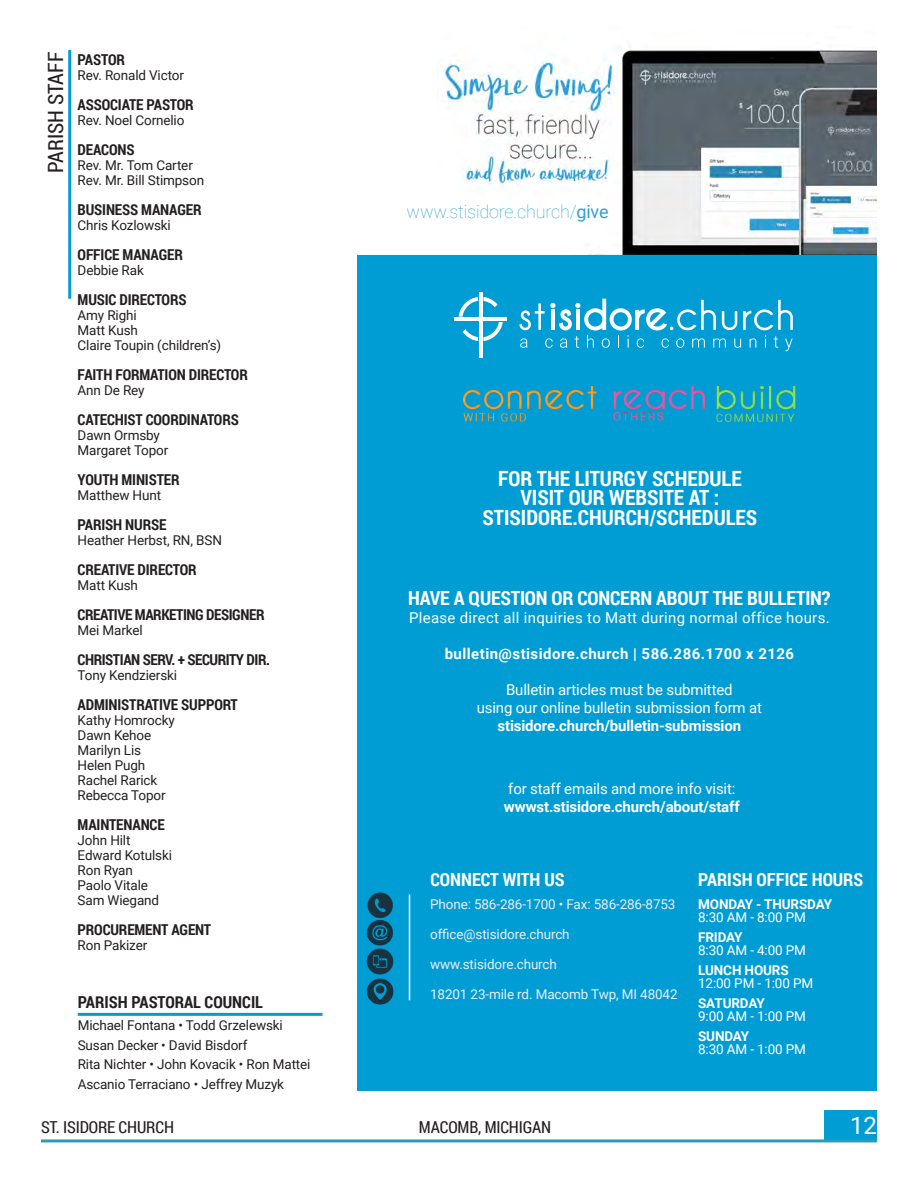
<style>
.page{position:relative;width:918px;height:1188px;background:#fff}
.page>*{position:absolute;margin:0;border:0;box-sizing:border-box;transform-origin:0 0}
.t1{font:24px "Roboto";color:#fff}
.HEADING{font:700 21px "Roboto Condensed";color:#fff}
.HEADING-2{font:21px "Roboto Condensed";color:#231f20}
.t2{font:700 19.5px "Roboto Condensed";letter-spacing:-.01em;color:#fff}
.HEADING-3{font:700 18px "Roboto Condensed";color:#fff}
.t3{font:100 18px "Roboto";letter-spacing:-.01em;color:#349fd3}
.t4{font:16.5px "Roboto Condensed";letter-spacing:-.01em;color:#231f20}
.HEADING-4{font:700 16.5px "Roboto Condensed";color:#231f20}
.t5{font:700 15px "Roboto Condensed";letter-spacing:-.01em;color:#231f20}
.t6{font:700 15px/18px "Roboto";letter-spacing:-.01em;color:#fff}
.t7{font:15px/18px "Roboto";letter-spacing:-.01em;color:#fff;text-align:center}
.t8{font:15px "Roboto";letter-spacing:.02em;color:#fff}
.t9{font:700 15px "Roboto Condensed";letter-spacing:-.03em;color:#231f20}
.t10{font:700 15px "Roboto";letter-spacing:.03em;color:#fff}
.t11{font:13.5px/15px "Roboto";letter-spacing:-.01em;color:#231f20}
.t12{font:13.5px "Roboto";letter-spacing:-.01em;color:#ececee}
.t13{font:13.5px/13.5px "Roboto";letter-spacing:-.01em;color:#fff}
.t14{font:700 13.5px/13.5px "Roboto";letter-spacing:-.01em;color:#fff}
.s1{font-weight:400}
.s2{font-weight:700}
</style>
<div class="page">
<div style="left:825px;top:1111px;width:52px;height:29px;background:#009dd4"></div>
<hr style="left:41px;top:1139px;width:836px;height:3px;background:#2a9cba">
<hr style="left:78px;top:1013px;width:245px;height:3px;background:#009dd4">
<hr style="left:68px;top:50px;width:3px;height:249px;background:#009dd4">
<img style="left:442px;top:50px;width:435px;height:205px">
<div style="left:357px;top:255px;width:520px;height:835px;background:#009dd4"></div>
<hr style="left:455px;top:318px;width:52px;height:3px;background:#fff">
<hr style="left:479px;top:293px;width:3px;height:65px;background:#fff">
<svg style="left:459px;top:297px;width:44px;height:44px"></svg>
<svg style="left:519px;top:299px;width:274px;height:52px"></svg>
<img style="left:462px;top:387px;width:334px;height:36px">
<hr style="left:409px;top:894px;width:1px;height:106px;background:#fff">
<img style="left:366px;top:892px;width:27px;height:53px">
<img style="left:367px;top:948px;width:26px;height:27px">
<img style="left:367px;top:979px;width:26px;height:26px">
<p class="HEADING-2" style="left:41px;top:173px;width:122px;rotate:-90deg">PARISH STAFF</p>
<p class="t5" style="left:78px;top:50px;width:49px">PASTOR</p>
<p class="t11" style="left:78px;top:68px;width:108px">Rev. Ronald Victor</p>
<p class="t5" style="left:78px;top:95px;width:118px">ASSOCIATE PASTOR</p>
<p class="t11" style="left:78px;top:113px;width:108px">Rev. Noel Cornelio</p>
<p class="t5" style="left:78px;top:140px;width:58px">DEACONS</p>
<p class="t11" style="left:78px;top:158px;width:117px">Rev. Mr. Tom Carter</p>
<p class="t11" style="left:78px;top:173px;width:128px">Rev. Mr. Bill Stimpson</p>
<p class="t5" style="left:78px;top:200px;width:125px">BUSINESS MANAGER</p>
<p class="t11" style="left:78px;top:218px;width:95px">Chris Kozlowski</p>
<p class="t5" style="left:78px;top:245px;width:107px">OFFICE MANAGER</p>
<p class="t11" style="left:78px;top:263px;width:68px">Debbie Rak</p>
<p class="t5" style="left:78px;top:290px;width:110px">MUSIC DIRECTORS</p>
<p class="t11" style="left:78px;top:308px;width:145px">Amy Righi<br>Matt Kush<br>Claire Toupin (children’s)</p>
<p class="t5" style="left:78px;top:365px;width:172px">FAITH FORMATION DIRECTOR</p>
<p class="t11" style="left:78px;top:383px;width:68px">Ann De Rey</p>
<p class="t5" style="left:78px;top:410px;width:163px">CATECHIST COORDINATORS</p>
<p class="t11" style="left:78px;top:428px;width:92px">Dawn Ormsby<br>Margaret Topor</p>
<p class="t5" style="left:78px;top:470px;width:103px">YOUTH MINISTER</p>
<p class="t11" style="left:78px;top:488px;width:85px">Matthew Hunt</p>
<p class="t5" style="left:78px;top:515px;width:90px">PARISH NURSE</p>
<p class="t11" style="left:78px;top:533px;width:146px">Heather Herbst, RN, BSN</p>
<p class="t5" style="left:78px;top:560px;width:121px">CREATIVE DIRECTOR</p>
<p class="t11" style="left:78px;top:578px;width:62px">Matt Kush</p>
<p class="t9" style="left:78px;top:605px;width:188px">CREATIVE MARKETING DESIGNER</p>
<p class="t11" style="left:78px;top:623px;width:67px">Mei Markel</p>
<p class="t9" style="left:78px;top:650px;width:194px">CHRISTIAN SERV. + SECURITY DIR.</p>
<p class="t11" style="left:78px;top:668px;width:101px">Tony Kendzierski</p>
<p class="t5" style="left:78px;top:695px;width:162px">ADMINISTRATIVE SUPPORT</p>
<p class="t11" style="left:78px;top:713px;width:99px">Kathy Homrocky<br>Dawn Kehoe<br>Marilyn Lis<br>Helen Pugh<br>Rachel Rarick</p>
<p class="t11" style="left:78px;top:788px;width:90px">Rebecca Topor</p>
<p class="t5" style="left:78px;top:815px;width:89px">MAINTENANCE</p>
<p class="t11" style="left:78px;top:833px;width:96px">John Hilt<br>Edward Kotulski<br>Ron Ryan</p>
<p class="t11" style="left:78px;top:878px;width:72px">Paolo Vitale</p>
<p class="t11" style="left:78px;top:893px;width:83px">Sam Wiegand</p>
<p class="t5" style="left:78px;top:920px;width:135px">PROCUREMENT AGENT</p>
<p class="t11" style="left:78px;top:938px;width:71px">Ron Pakizer</p>
<p class="HEADING-4" style="left:78px;top:990px;width:187px">PARISH PASTORAL COUNCIL</p>
<p class="t11" style="left:78px;top:1018px;width:207px">Michael Fontana • Todd Grzelewski</p>
<p class="t11" style="left:78px;top:1035px;width:234px;line-height:19.5px">Susan Decker • David Bisdorf<br>Rita Nichter • John Kovacik • Ron Mattei<br>Ascanio Terraciano • Jeffrey Muzyk</p>
<p class="t3" style="left:407px;top:199px;width:204px">www.stisidore.church/<span class="s1">give</span></p>
<p class="HEADING" style="left:498px;top:464px;width:245px">FOR THE LITURGY SCHEDULE</p>
<p class="HEADING" style="left:520px;top:483px;width:201px">VISIT OUR WEBSITE AT :</p>
<p class="HEADING" style="left:483px;top:503px;width:276px">STISIDORE.CHURCH/SCHEDULES</p>
<p class="t2" style="left:408px;top:584px;width:424px">HAVE A QUESTION OR CONCERN ABOUT THE BULLETIN?</p>
<p class="t8" style="left:409px;top:607px;width:422px">Please direct all inquiries to Matt during normal office hours.</p>
<p class="t10" style="left:445px;top:643px;width:351px">bulletin@stisidore.church | 586.286.1700 x 2126</p>
<p class="t7" style="left:477px;top:680px;width:287px">Bulletin articles must be submitted<br>using our online bulletin submission form at</p>
<p class="t6" style="left:498px;top:716px;width:245px">stisidore.church/bulletin-submission</p>
<p class="t6" style="left:504px;top:779px;width:237px"><span class="s1">for staff emails and more info visit: </span>wwwst.stisidore.church/about/staff</p>
<p class="HEADING-3" style="left:430px;top:867px;width:136px">CONNECT WITH US</p>
<p class="t12" style="left:430px;top:895px;width:247px">Phone: 586-286-1700 • Fax: 586-286-8753</p>
<p class="t12" style="left:430px;top:925px;width:141px">office@stisidore.church</p>
<p class="t12" style="left:430px;top:955px;width:128px">www.stisidore.church</p>
<p class="t12" style="left:430px;top:985px;width:249px">18201 23-mile rd. Macomb Twp, MI 48042</p>
<p class="HEADING-3" style="left:698px;top:867px;width:167px">PARISH OFFICE HOURS</p>
<p class="t14" style="left:698px;top:897px;width:135px">MONDAY - THURSDAY<br><span class="s1">8:30 AM - 8:00 PM</span></p>
<p class="t13" style="left:698px;top:930px;width:109px"><span class="s2">FRIDAY<br></span>8:30 AM - 4:00 PM</p>
<p class="t13" style="left:698px;top:963px;width:117px"><span class="s2">LUNCH HOURS<br></span>12:00 PM - 1:00 PM</p>
<p class="t13" style="left:698px;top:996px;width:109px"><span class="s2">SATURDAY<br></span>9:00 AM - 1:00 PM</p>
<p class="t13" style="left:698px;top:1029px;width:109px"><span class="s2">SUNDAY<br></span>8:30 AM - 1:00 PM</p>
<p class="t4" style="left:41px;top:1116px;width:135px">ST. ISIDORE CHURCH</p>
<p class="t4" style="left:419px;top:1116px;width:134px">MACOMB, MICHIGAN</p>
<h1 class="t1" style="left:850px;top:1109px;width:28px">12</h1>
</div>
